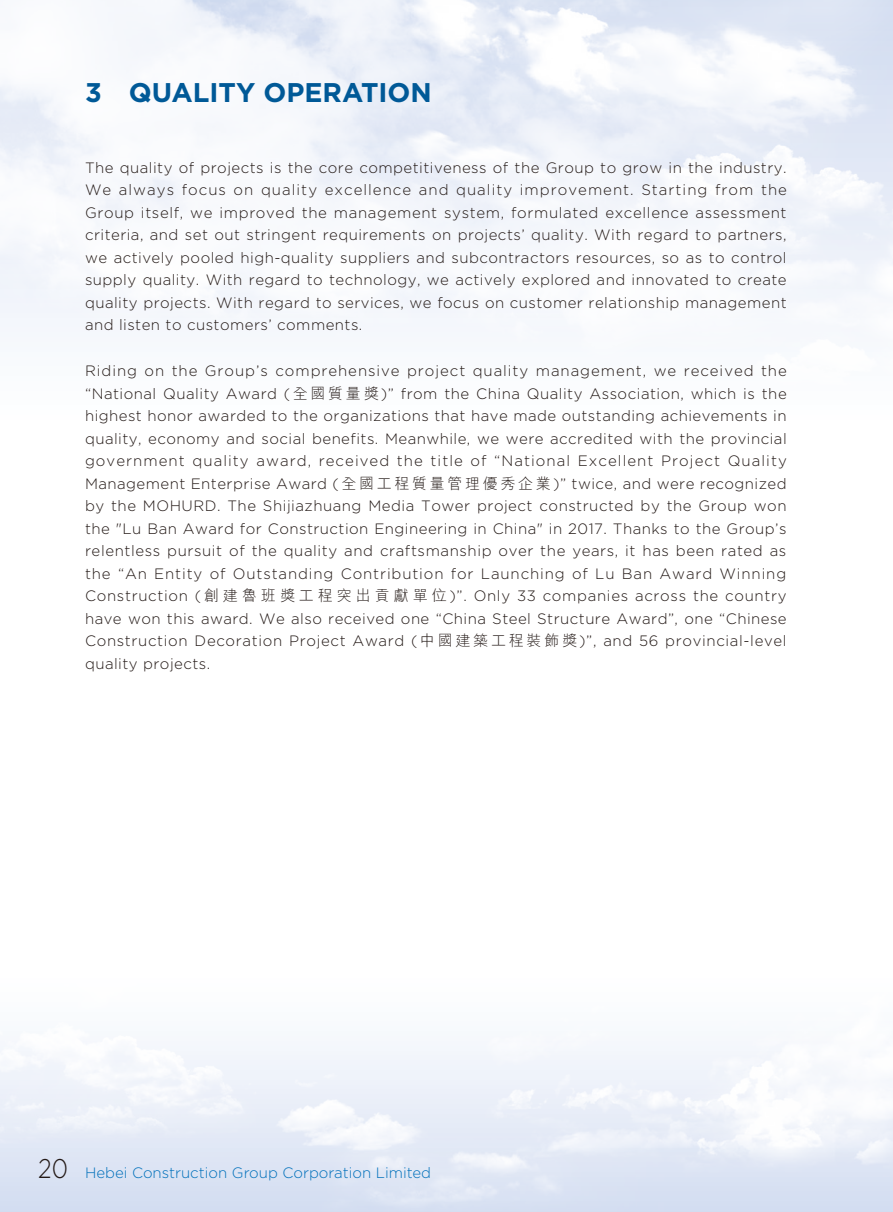
<style>
.page{position:relative;width:893px;height:1212px;background:#fff}
.page>*{position:absolute;margin:0;border:0;box-sizing:border-box;transform-origin:0 0}
.t1{font:700 27px "Gotham";color:#005997}
._00_Body_text{font:300 15px/22.5px "Gotham";letter-spacing:.03em;color:#231916;text-align:justify}
.t2{font:300 15px "Gotham";color:#0070bb}
.s1{font-family:"M Hei HK"}
.s2{font-size:27px;color:#231916}
</style>
<div class="page">
<h1 class="t1" style="left:85px;top:77px;width:348px">3 QUALITY OPERATION</h1>
<p class="_00_Body_text" style="left:85px;top:156px;width:703px">The quality of projects is the core competitiveness of the Group to grow in the industry.<br>We always focus on quality excellence and quality improvement. Starting from the Group itself, we improved the management system, formulated excellence assessment criteria, and set out stringent requirements on projects’ quality. With regard to partners, we actively pooled high-quality suppliers and subcontractors resources, so as to control supply quality. With regard to technology, we actively explored and innovated to create quality projects. With regard to services, we focus on customer relationship management and listen to customers’ comments.</p>
<p class="_00_Body_text" style="left:85px;top:360px;width:703px">Riding on the Group’s comprehensive project quality management, we received the “National Quality Award (<span class="s1">全國質量獎</span>)” from the China Quality Association, which is the highest honor awarded to the organizations that have made outstanding achievements in quality, economy and social benefits. Meanwhile, we were accredited with the provincial government quality award, received the title of “National Excellent Project Quality Management Enterprise Award (<span class="s1">全國工程質量管理優秀企業</span>)” twice, and were recognized by the MOHURD. The Shijiazhuang Media Tower project constructed by the Group won the "Lu Ban Award for Construction Engineering in China" in 2017. Thanks to the Group’s relentless pursuit of the quality and craftsmanship over the years, it has been rated as the “An Entity of Outstanding Contribution for Launching of Lu Ban Award Winning Construction (<span class="s1">創建魯班獎工程突出貢獻單位</span>)”. Only 33 companies across the country have won this award. We also received one “China Steel Structure Award”, one “Chinese Construction Decoration Project Award (<span class="s1">中國建築工程裝飾獎</span>)”, and 56 provincial-level quality projects.</p>
<p class="t2" style="left:38px;top:1165px;width:394px"><span class="s2">20</span> Hebei Construction Group Corporation Limited</p>
</div>
